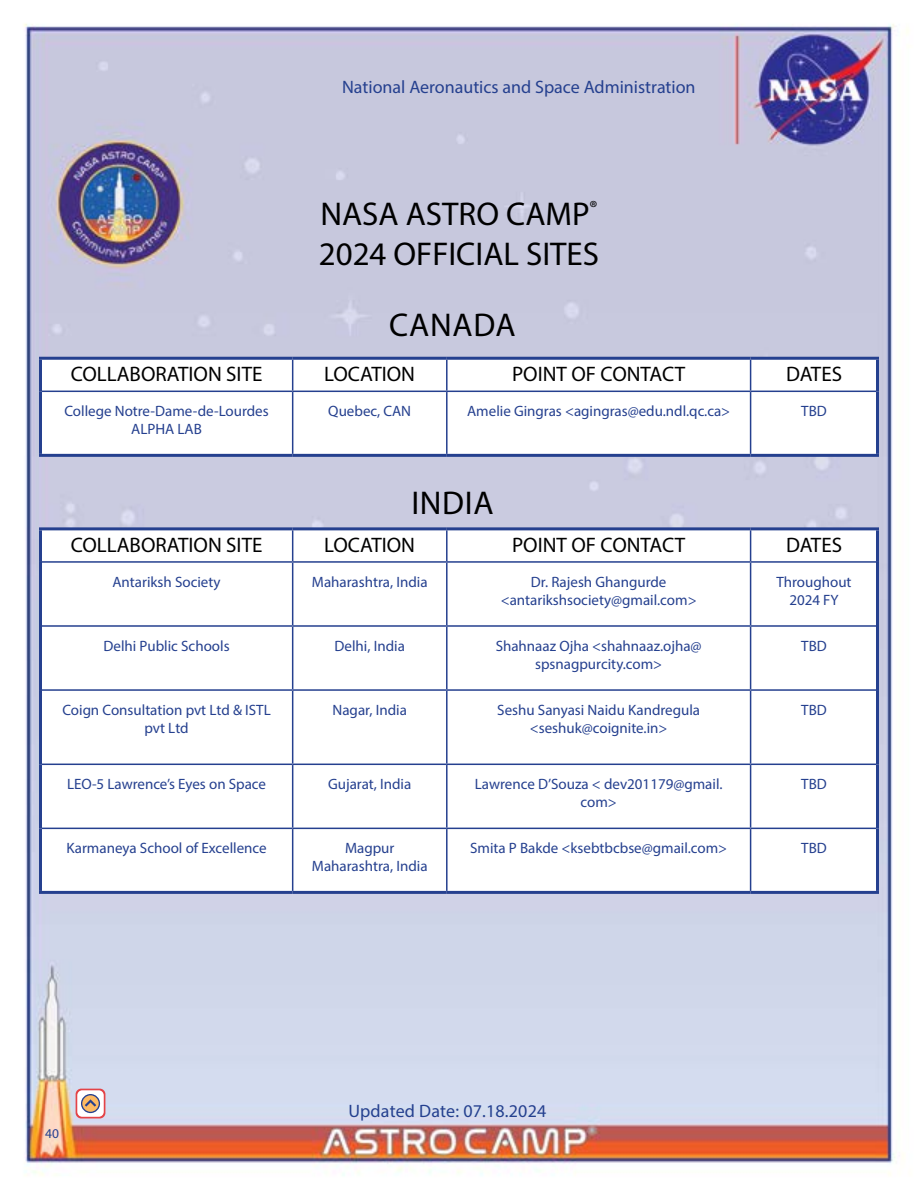
<style>
.page{position:relative;width:918px;height:1188px;background:#fff}
.page>*{position:absolute;margin:0;border:0;box-sizing:border-box;transform-origin:0 0}
.t1{font:33px/39.6px "Myriad Pro";color:#000}
.t2{font:21px "Myriad Pro";color:#000}
.t3{font:18px "Myriad Pro";color:#25408f}
.t4{font:15px/18px "Myriad Pro";color:#25408f;text-align:center}
.t5{font:13.5px "Myriad Pro";color:#25408f}
</style>
<div class="page">
<img style="left:23px;top:23px;width:886px;height:1153px">
<svg style="left:42px;top:530px;width:834px;height:31px"></svg>
<svg style="left:42px;top:563px;width:834px;height:328px"></svg>
<hr style="left:39px;top:527px;width:254px;height:3px;background:#25408f">
<hr style="left:39px;top:530px;width:3px;height:32px;background:#25408f">
<hr style="left:293px;top:527px;width:154px;height:3px;background:#25408f">
<hr style="left:447px;top:527px;width:304px;height:3px;background:#25408f">
<hr style="left:751px;top:527px;width:128px;height:3px;background:#25408f">
<hr style="left:876px;top:530px;width:3px;height:32px;background:#25408f">
<hr style="left:39px;top:562px;width:3px;height:64px;background:#25408f">
<hr style="left:876px;top:562px;width:3px;height:64px;background:#25408f">
<hr style="left:39px;top:626px;width:3px;height:64px;background:#25408f">
<hr style="left:876px;top:626px;width:3px;height:64px;background:#25408f">
<hr style="left:39px;top:690px;width:3px;height:74px;background:#25408f">
<hr style="left:876px;top:690px;width:3px;height:74px;background:#25408f">
<hr style="left:39px;top:764px;width:3px;height:64px;background:#25408f">
<hr style="left:876px;top:764px;width:3px;height:64px;background:#25408f">
<hr style="left:39px;top:828px;width:3px;height:63px;background:#25408f">
<hr style="left:876px;top:828px;width:3px;height:63px;background:#25408f">
<hr style="left:39px;top:891px;width:254px;height:3px;background:#25408f">
<hr style="left:293px;top:891px;width:154px;height:3px;background:#25408f">
<hr style="left:447px;top:891px;width:304px;height:3px;background:#25408f">
<hr style="left:751px;top:891px;width:128px;height:3px;background:#25408f">
<hr style="left:292px;top:530px;width:1px;height:31px;background:#25408f">
<hr style="left:446px;top:530px;width:2px;height:31px;background:#25408f">
<hr style="left:750px;top:530px;width:1px;height:31px;background:#25408f">
<hr style="left:42px;top:561px;width:251px;height:2px;background:#25408f">
<hr style="left:293px;top:561px;width:154px;height:2px;background:#25408f">
<hr style="left:292px;top:563px;width:1px;height:62px;background:#25408f">
<hr style="left:447px;top:561px;width:304px;height:2px;background:#25408f">
<hr style="left:446px;top:563px;width:2px;height:62px;background:#25408f">
<hr style="left:751px;top:561px;width:125px;height:2px;background:#25408f">
<hr style="left:750px;top:563px;width:1px;height:62px;background:#25408f">
<hr style="left:42px;top:625px;width:251px;height:2px;background:#25408f">
<hr style="left:293px;top:625px;width:154px;height:2px;background:#25408f">
<hr style="left:292px;top:627px;width:1px;height:62px;background:#25408f">
<hr style="left:447px;top:625px;width:304px;height:2px;background:#25408f">
<hr style="left:446px;top:627px;width:2px;height:62px;background:#25408f">
<hr style="left:751px;top:625px;width:125px;height:2px;background:#25408f">
<hr style="left:750px;top:627px;width:1px;height:62px;background:#25408f">
<hr style="left:42px;top:689px;width:251px;height:2px;background:#25408f">
<hr style="left:293px;top:689px;width:154px;height:2px;background:#25408f">
<hr style="left:292px;top:691px;width:1px;height:73px;background:#25408f">
<hr style="left:447px;top:689px;width:304px;height:2px;background:#25408f">
<hr style="left:446px;top:691px;width:2px;height:73px;background:#25408f">
<hr style="left:751px;top:689px;width:125px;height:2px;background:#25408f">
<hr style="left:750px;top:691px;width:1px;height:73px;background:#25408f">
<hr style="left:42px;top:764px;width:251px;height:1px;background:#25408f">
<hr style="left:293px;top:764px;width:154px;height:1px;background:#25408f">
<hr style="left:292px;top:765px;width:1px;height:63px;background:#25408f">
<hr style="left:447px;top:764px;width:304px;height:1px;background:#25408f">
<hr style="left:446px;top:765px;width:2px;height:63px;background:#25408f">
<hr style="left:751px;top:764px;width:125px;height:1px;background:#25408f">
<hr style="left:750px;top:765px;width:1px;height:63px;background:#25408f">
<hr style="left:42px;top:828px;width:251px;height:1px;background:#25408f">
<hr style="left:293px;top:828px;width:154px;height:1px;background:#25408f">
<hr style="left:292px;top:829px;width:1px;height:62px;background:#25408f">
<hr style="left:447px;top:828px;width:304px;height:1px;background:#25408f">
<hr style="left:446px;top:829px;width:2px;height:62px;background:#25408f">
<hr style="left:751px;top:828px;width:125px;height:1px;background:#25408f">
<hr style="left:750px;top:829px;width:1px;height:62px;background:#25408f">
<svg style="left:42px;top:360px;width:834px;height:31px"></svg>
<svg style="left:42px;top:392px;width:834px;height:62px"></svg>
<hr style="left:39px;top:357px;width:254px;height:3px;background:#25408f">
<hr style="left:39px;top:360px;width:3px;height:31px;background:#25408f">
<hr style="left:293px;top:357px;width:154px;height:3px;background:#25408f">
<hr style="left:447px;top:357px;width:304px;height:3px;background:#25408f">
<hr style="left:751px;top:357px;width:128px;height:3px;background:#25408f">
<hr style="left:876px;top:360px;width:3px;height:31px;background:#25408f">
<hr style="left:39px;top:391px;width:3px;height:63px;background:#25408f">
<hr style="left:876px;top:391px;width:3px;height:63px;background:#25408f">
<hr style="left:39px;top:454px;width:254px;height:3px;background:#25408f">
<hr style="left:293px;top:454px;width:154px;height:3px;background:#25408f">
<hr style="left:447px;top:454px;width:304px;height:3px;background:#25408f">
<hr style="left:751px;top:454px;width:128px;height:3px;background:#25408f">
<hr style="left:292px;top:360px;width:1px;height:31px;background:#25408f">
<hr style="left:446px;top:360px;width:2px;height:31px;background:#25408f">
<hr style="left:750px;top:360px;width:1px;height:31px;background:#25408f">
<hr style="left:42px;top:391px;width:251px;height:1px;background:#25408f">
<hr style="left:293px;top:391px;width:154px;height:1px;background:#25408f">
<hr style="left:292px;top:392px;width:1px;height:62px;background:#25408f">
<hr style="left:447px;top:391px;width:304px;height:1px;background:#25408f">
<hr style="left:446px;top:392px;width:2px;height:62px;background:#25408f">
<hr style="left:751px;top:391px;width:125px;height:1px;background:#25408f">
<hr style="left:750px;top:392px;width:1px;height:62px;background:#25408f">
<div style="left:76px;top:1089px;width:29px;height:29px;background:#e44347;border-radius:6px"></div>
<div style="left:77px;top:1090px;width:27px;height:27px;background:#fff;border-radius:5px"></div>
<svg style="left:81px;top:1094px;width:19px;height:19px"></svg>
<svg style="left:82px;top:1095px;width:17px;height:17px"></svg>
<svg style="left:85px;top:1099px;width:11px;height:8px"></svg>
<p class="t3" style="left:342px;top:76px;width:355px">National Aeronautics and Space Administration</p>
<h1 class="t1" style="left:319px;top:194px;width:282px">NASA ASTRO CAMP<sup>®<br></sup>2024 OFFICIAL SITES</h1>
<h1 class="t1" style="left:389px;top:305px;width:128px">CANADA</h1>
<h2 class="t2" style="left:71px;top:362px;width:193px">COLLABORATION SITE</h2>
<h2 class="t2" style="left:324px;top:362px;width:92px">LOCATION</h2>
<h2 class="t2" style="left:512px;top:362px;width:175px">POINT OF CONTACT</h2>
<h2 class="t2" style="left:786px;top:362px;width:58px">DATES</h2>
<p class="t4" style="left:64px;top:402px;width:206px">College Notre-Dame-de-Lourdes<br>ALPHA LAB</p>
<p class="t4" style="left:328px;top:402px;width:84px">Quebec, CAN</p>
<p class="t4" style="left:467px;top:402px;width:265px">Amelie Gingras &lt;agingras@edu.ndl.qc.ca&gt;</p>
<p class="t4" style="left:801px;top:402px;width:27px">TBD</p>
<h1 class="t1" style="left:411px;top:482px;width:84px">INDIA</h1>
<h2 class="t2" style="left:71px;top:532px;width:193px">COLLABORATION SITE</h2>
<h2 class="t2" style="left:324px;top:532px;width:92px">LOCATION</h2>
<h2 class="t2" style="left:512px;top:532px;width:175px">POINT OF CONTACT</h2>
<h2 class="t2" style="left:786px;top:532px;width:58px">DATES</h2>
<p class="t4" style="left:113px;top:572px;width:110px">Antariksh Society</p>
<p class="t4" style="left:312px;top:572px;width:117px">Maharashtra, India</p>
<p class="t4" style="left:501px;top:572px;width:197px">Dr. Rajesh Ghangurde &lt;antarikshsociety@gmail.com&gt;</p>
<p class="t4" style="left:776px;top:572px;width:77px">Throughout<br>2024 FY</p>
<p class="t4" style="left:104px;top:636px;width:128px">Delhi Public Schools</p>
<p class="t4" style="left:335px;top:636px;width:72px">Delhi, India</p>
<p class="t4" style="left:496px;top:636px;width:208px">Shahnaaz Ojha &lt;shahnaaz.ojha@ spsnagpurcity.com&gt;</p>
<p class="t4" style="left:801px;top:636px;width:27px">TBD</p>
<p class="t4" style="left:62px;top:701px;width:210px">Coign Consultation pvt Ltd &amp; ISTL pvt Ltd</p>
<p class="t4" style="left:333px;top:701px;width:76px">Nagar, India</p>
<p class="t4" style="left:497px;top:701px;width:204px">Seshu Sanyasi Naidu Kandregula &lt;seshuk@coignite.in&gt;</p>
<p class="t4" style="left:801px;top:701px;width:27px">TBD</p>
<p class="t4" style="left:67px;top:775px;width:201px">LEO-5 Lawrence’s Eyes on Space</p>
<p class="t4" style="left:328px;top:775px;width:85px">Gujarat, India</p>
<p class="t4" style="left:475px;top:775px;width:249px">Lawrence D’Souza &lt; dev201179@gmail. com&gt;</p>
<p class="t4" style="left:801px;top:775px;width:27px">TBD</p>
<p class="t4" style="left:66px;top:839px;width:202px">Karmaneya School of Excellence</p>
<p class="t4" style="left:312px;top:839px;width:117px">Magpur<br>Maharashtra, India</p>
<p class="t4" style="left:470px;top:839px;width:259px">Smita P Bakde &lt;ksebtbcbse@gmail.com&gt;</p>
<p class="t4" style="left:801px;top:839px;width:27px">TBD</p>
<p class="t5" style="left:45px;top:1126px;width:15px">40</p>
<p class="t3" style="left:348px;top:1100px;width:199px">Updated Date: 07.18.2024</p>
</div>
